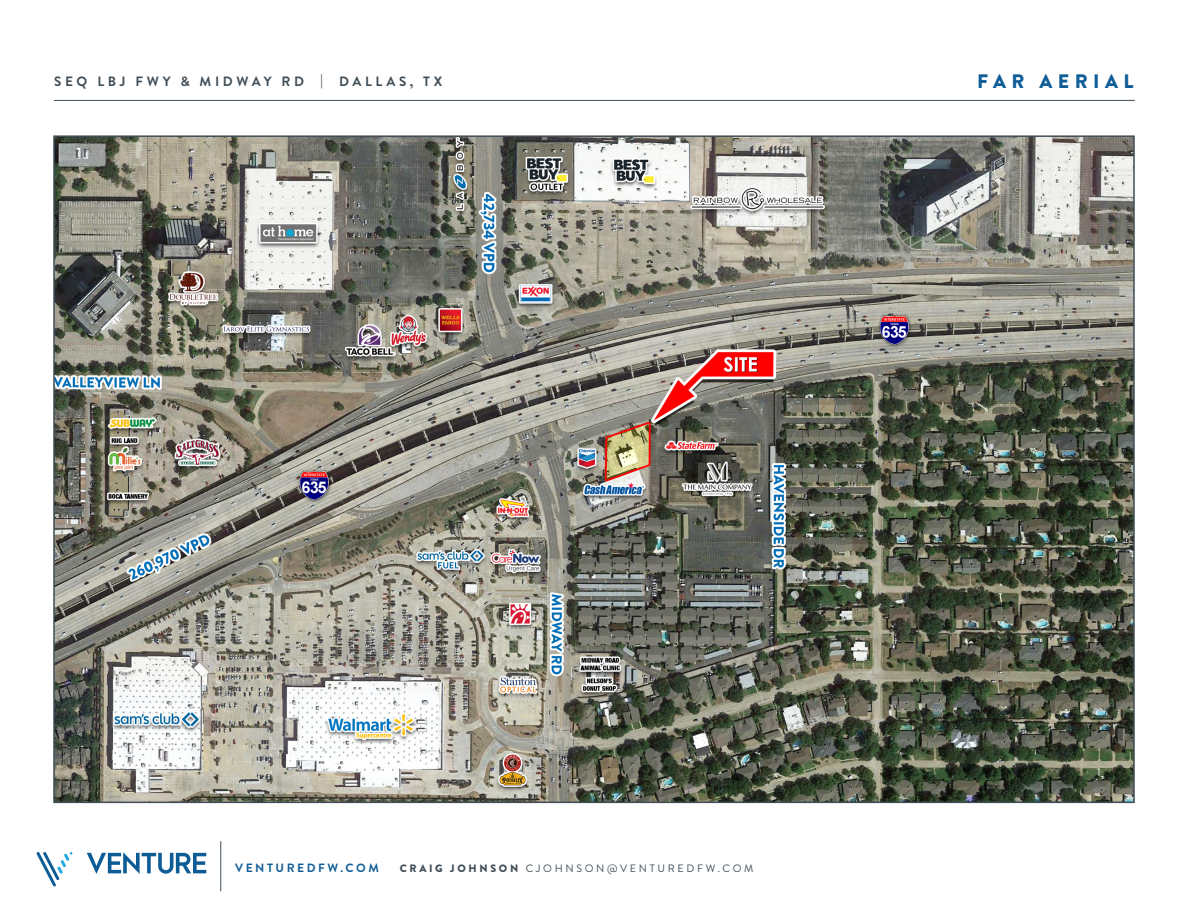
<style>
.page{position:relative;width:1188px;height:918px;background:#fff}
.page>*{position:absolute;margin:0;border:0;box-sizing:border-box;transform-origin:0 0}
.t1{font:900 19.5px "Brandon Grotesque";letter-spacing:.28em;color:#105d97}
.t2{font:700 13.5px "Brandon Grotesque";letter-spacing:.27em;color:#3f4d57}
.t3{font:700 12px "Brandon Grotesque";letter-spacing:.21em;color:#105d97}
.t4{font:10.65px "Brandon Grotesque";letter-spacing:.25em;color:#3f4d57}
.s1{font-weight:900}
</style>
<div class="page">
<svg style="left:37px;top:852px;width:36px;height:34px"></svg>
<svg style="left:87px;top:852px;width:119px;height:22px"></svg>
<hr style="left:220px;top:841px;width:1px;height:50px;background:#3f4d57">
<hr style="left:54px;top:100px;width:1081px;height:1px;background:#3f4d57">
<img style="left:56px;top:138px;width:1076px;height:662px">
<p class="t2" style="left:54px;top:72px;width:390px">SEQ LBJ FWY &amp; MIDWAY RD | DALLAS, TX</p>
<p class="t1" style="left:977px;top:67px;width:158px">FAR AERIAL</p>
<p class="t3" style="left:235px;top:860px;width:145px">VENTUREDFW.COM</p>
<p class="t4" style="left:400px;top:861px;width:355px"><span class="s1">CRAIG JOHNSON</span> CJOHNSON@VENTUREDFW.COM</p>
</div>
